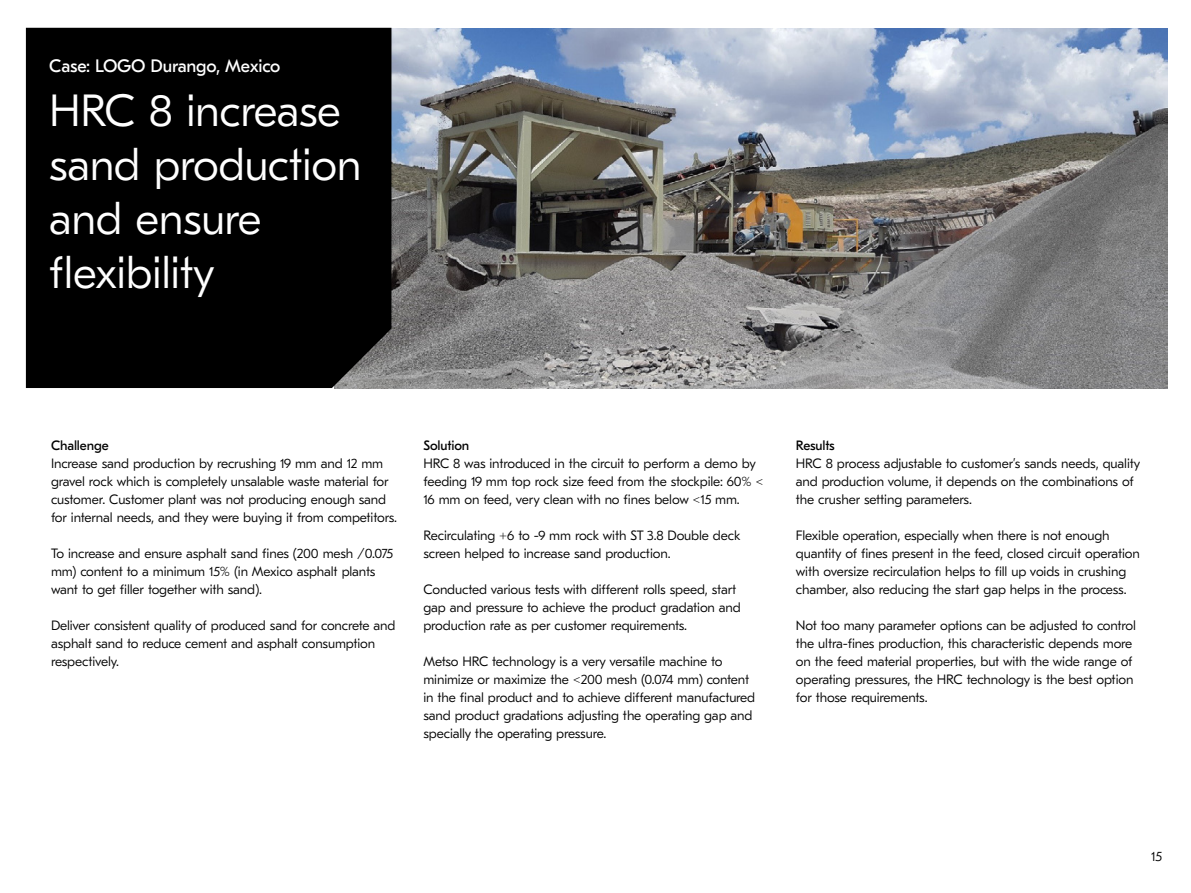
<style>
.page{position:relative;width:1191px;height:893px;background:#fff}
.page>*{position:absolute;margin:0;border:0;box-sizing:border-box;transform-origin:0 0}
.t1{font:300 45px/54px "GT Eesti Pro Text";letter-spacing:-.01em;color:#fff}
.t2{font:18px "GT Eesti Pro Text";letter-spacing:-.01em;color:#fff}
.t3{font:300 13.5px/18px "GT Eesti Pro Text";letter-spacing:-.01em;color:#000}
.t4{font:13.5px "GT Eesti Pro Text";letter-spacing:-.01em;color:#000}
</style>
<div class="page">
<img style="left:391px;top:28px;width:776px;height:360px">
<div style="left:26px;top:28px;width:365px;height:360px;background:#000"></div>
<h2 class="t2" style="left:49px;top:56px;width:233px">Case: LOGO Durango, Mexico</h2>
<h1 class="t1" style="left:49px;top:84px;width:314px">HRC 8 increase sand production and ensure flexibility</h1>
<p class="t4" style="left:51px;top:438px;width:59px">Challenge</p>
<p class="t3" style="left:51px;top:455px;width:348px">Increase sand production by recrushing 19 mm and 12 mm gravel rock which is completely unsalable waste material for customer. Customer plant was not producing enough sand for internal needs, and they were buying it from competitors.</p>
<p class="t3" style="left:51px;top:545px;width:343px">To increase and ensure asphalt sand fines (200 mesh /0.075 mm) content to a minimum 15% (in Mexico asphalt plants want to get filler together with sand).</p>
<p class="t3" style="left:51px;top:617px;width:346px">Deliver consistent quality of produced sand for concrete and asphalt sand to reduce cement and asphalt consumption respectively.</p>
<p class="t4" style="left:423px;top:438px;width:47px">Solution</p>
<p class="t3" style="left:423px;top:455px;width:342px">HRC 8 was introduced in the circuit to perform a demo by feeding 19 mm top rock size feed from the stockpile: 60% &lt;<br>16 mm on feed, very clean with no fines below &lt;15 mm.</p>
<p class="t3" style="left:423px;top:527px;width:318px">Recirculating +6 to -9 mm rock with ST 3.8 Double deck screen helped to increase sand production.</p>
<p class="t3" style="left:423px;top:581px;width:319px">Conducted various tests with different rolls speed, start gap and pressure to achieve the product gradation and production rate as per customer requirements.</p>
<p class="t3" style="left:423px;top:653px;width:333px">Metso HRC technology is a very versatile machine to minimize or maximize the &lt;200 mesh (0.074 mm) content in the final product and to achieve different manufactured sand product gradations adjusting the operating gap and specially the operating pressure.</p>
<p class="t4" style="left:796px;top:438px;width:40px">Results</p>
<p class="t3" style="left:796px;top:455px;width:346px">HRC 8 process adjustable to customer’s sands needs, quality and production volume, it depends on the combinations of the crusher setting parameters.</p>
<p class="t3" style="left:796px;top:527px;width:345px">Flexible operation, especially when there is not enough quantity of fines present in the feed, closed circuit operation with oversize recirculation helps to fill up voids in crushing chamber, also reducing the start gap helps in the process.</p>
<p class="t3" style="left:796px;top:617px;width:342px">Not too many parameter options can be adjusted to control the ultra-fines production, this characteristic depends more on the feed material properties, but with the wide range of operating pressures, the HRC technology is the best option for those requirements.</p>
<p class="t3" style="left:1151px;top:848px;width:12px">15</p>
</div>
